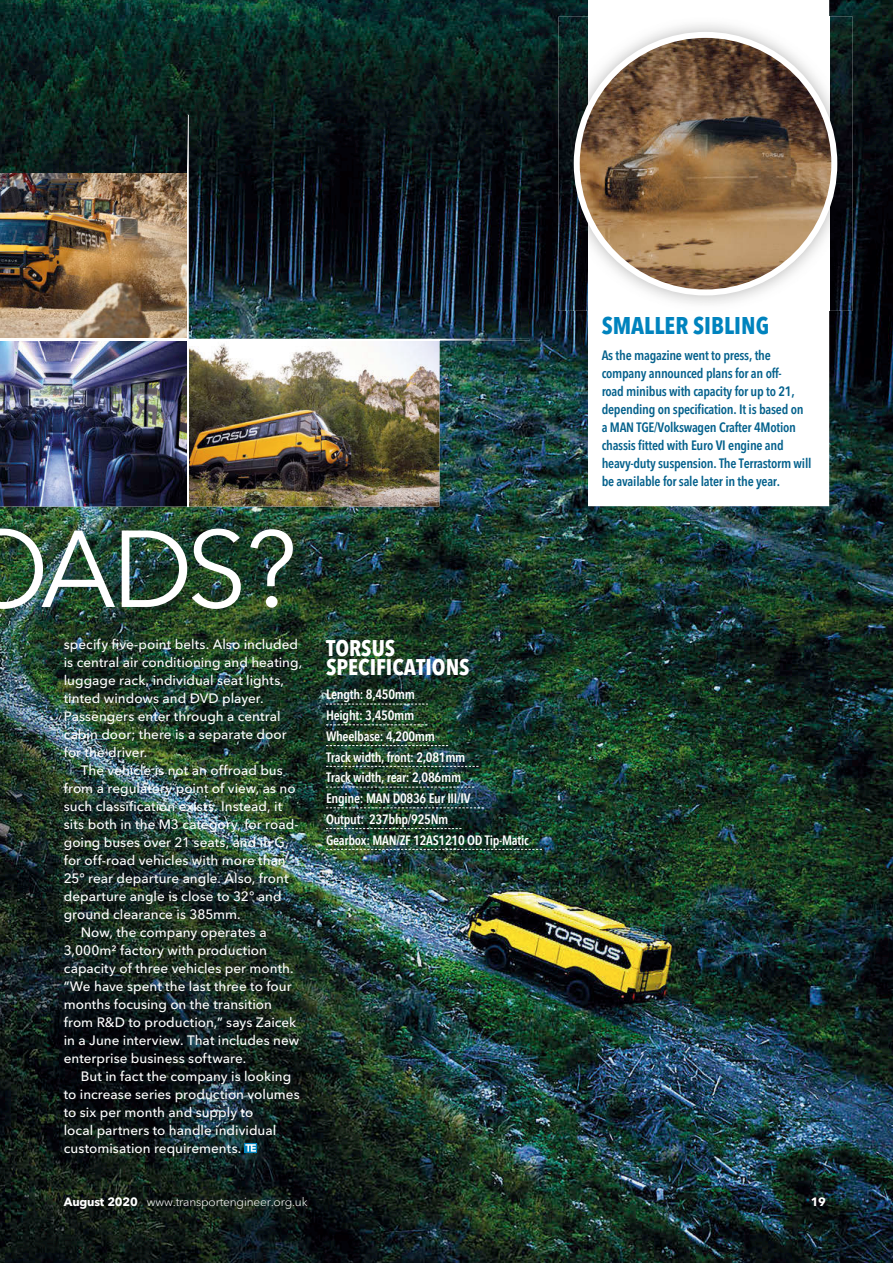
<style>
.page{position:relative;width:893px;height:1263px;background:#fff}
.page>*{position:absolute;margin:0;border:0;box-sizing:border-box;transform-origin:0 0}
.t1{font:108px "Avenir Next LT Pro";color:#fff}
.t2{font:700 condensed 24px "Avenir Next LT Pro";color:#0083be}
.t3{font:700 condensed 22.5px/19.5px "Avenir Next LT Pro";color:#fff}
.t4{font:500 13.5px/18px "Avenir Next LT Pro";color:#fff}
.t5{font:600 condensed 13.5px/18px "Avenir Next LT Pro";letter-spacing:-.02em;color:#04618c}
.t6{font:600 condensed 13.5px/20.7px "Avenir Next LT Pro";letter-spacing:-.02em;color:#fff}
.t7{font:300 12px "Avenir Next LT Pro";letter-spacing:-.015em;color:#fff}
.t8{font:700 12px "Avenir Next LT Pro";color:#fff}
.s1{font-weight:700}
</style>
<div class="page">
<img style="left:0;top:0;width:893px;height:1263px">
<svg style="left:245px;top:1143px;width:12px;height:10px"></svg>
<svg style="left:245px;top:1144px;width:11px;height:7px"></svg>
<img style="left:0;top:341px;width:439px;height:165px">
<img style="left:0;top:174px;width:187px;height:167px">
<div style="left:588px;top:0;width:241px;height:506px;background:#fff"></div>
<img style="left:558px;top:17px;width:295px;height:294px">
<img style="left:588px;top:17px;width:241px;height:294px">
<img style="left:577px;top:35px;width:257px;height:257px;border-radius:129px">
<div style="left:574px;top:32px;width:263px;height:263px;border:6px solid #fff;border-radius:50%"></div>
<svg style="left:326px;top:704px;width:102px;height:1px"></svg>
<svg style="left:326px;top:724px;width:101px;height:1px"></svg>
<svg style="left:326px;top:745px;width:122px;height:1px"></svg>
<svg style="left:326px;top:766px;width:152px;height:1px"></svg>
<svg style="left:326px;top:787px;width:148px;height:1px"></svg>
<svg style="left:326px;top:807px;width:158px;height:1px"></svg>
<svg style="left:326px;top:828px;width:136px;height:1px"></svg>
<svg style="left:326px;top:849px;width:216px;height:1px"></svg>
<img style="left:187px;top:115px;width:2px;height:224px">
<img style="left:187px;top:341px;width:2px;height:165px">
<img style="left:189px;top:339px;width:341px;height:1px">
<img style="left:189px;top:340px;width:250px;height:1px">
<img style="left:0;top:339px;width:187px;height:1px">
<h1 class="t1" style="left:-43px;top:505px;width:341px">OADS?</h1>
<p class="t4" style="left:64px;top:635px;width:240px">specify five-point belts. Also included is central air conditioning and heating, luggage rack, individual seat lights, tinted windows and DVD player.<br>Passengers enter through a central cabin door; there is a separate door for the driver.</p>
<p class="t4" style="left:81px;top:761px;width:204px">The vehicle is not an offroad bus</p>
<p class="t4" style="left:64px;top:779px;width:233px">from a regulatory point of view, as no</p>
<p class="t4" style="left:64px;top:797px;width:220px">such classification exists. Instead, it</p>
<p class="t4" style="left:64px;top:815px;width:236px">sits both in the M3 category, for road-</p>
<p class="t4" style="left:64px;top:833px;width:226px">going buses over 21 seats, and in G,</p>
<p class="t4" style="left:64px;top:851px;width:224px">for off-road vehicles with more than</p>
<p class="t4" style="left:64px;top:869px;width:226px">25° rear departure angle. Also, front</p>
<p class="t4" style="left:64px;top:887px;width:219px">departure angle is close to 32° and</p>
<p class="t4" style="left:64px;top:905px;width:178px">ground clearance is 385mm.</p>
<p class="t4" style="left:81px;top:923px;width:187px">Now, the company operates a</p>
<p class="t4" style="left:64px;top:941px;width:205px">3,000m² factory with production</p>
<p class="t4" style="left:64px;top:959px;width:231px">capacity of three vehicles per month.</p>
<p class="t4" style="left:64px;top:977px;width:229px">“We have spent the last three to four</p>
<p class="t4" style="left:64px;top:995px;width:210px">months focusing on the transition</p>
<p class="t4" style="left:64px;top:1013px;width:234px">from R&amp;D to production,” says Zaicek</p>
<p class="t4" style="left:64px;top:1031px;width:237px">in a June interview. That includes new</p>
<p class="t4" style="left:64px;top:1049px;width:184px">enterprise business software.</p>
<p class="t4" style="left:81px;top:1067px;width:212px">But in fact the company is looking</p>
<p class="t4" style="left:64px;top:1085px;width:237px">to increase series production volumes</p>
<p class="t4" style="left:64px;top:1103px;width:191px">to six per month and supply to</p>
<p class="t4" style="left:64px;top:1121px;width:214px">local partners to handle individual</p>
<p class="t4" style="left:64px;top:1139px;width:179px">customisation requirements.</p>
<h3 class="t3" style="left:326px;top:638px;width:145px">TORSUS<br>SPECIFICATIONS</h3>
<p class="t6" style="left:326px;top:684px;width:204px">Length: 8,450mm<br>Height: 3,450mm<br>Wheelbase: 4,200mm<br>Track width, front: 2,081mm<br>Track width, rear: 2,086mm<br>Engine: MAN D0836 Eur III/IV<br>Output: 237bhp/925Nm<br>Gearbox: MAN/ZF 12AS1210 OD Tip-Matic</p>
<h2 class="t2" style="left:602px;top:311px;width:169px">SMALLER SIBLING</h2>
<p class="t5" style="left:602px;top:346px;width:211px">As the magazine went to press, the company announced plans for an off-<br>road minibus with capacity for up to 21, depending on specification. It is based on a MAN TGE/Volkswagen Crafter 4Motion chassis fitted with Euro VI engine and heavy-duty suspension. The Terrastorm will be available for sale later in the year.</p>
<p class="t7" style="left:64px;top:1195px;width:245px"><span class="s1">August 2020</span> www.transportengineer.org.uk</p>
<p class="t8" style="left:811px;top:1194px;width:17px">19</p>
</div>
